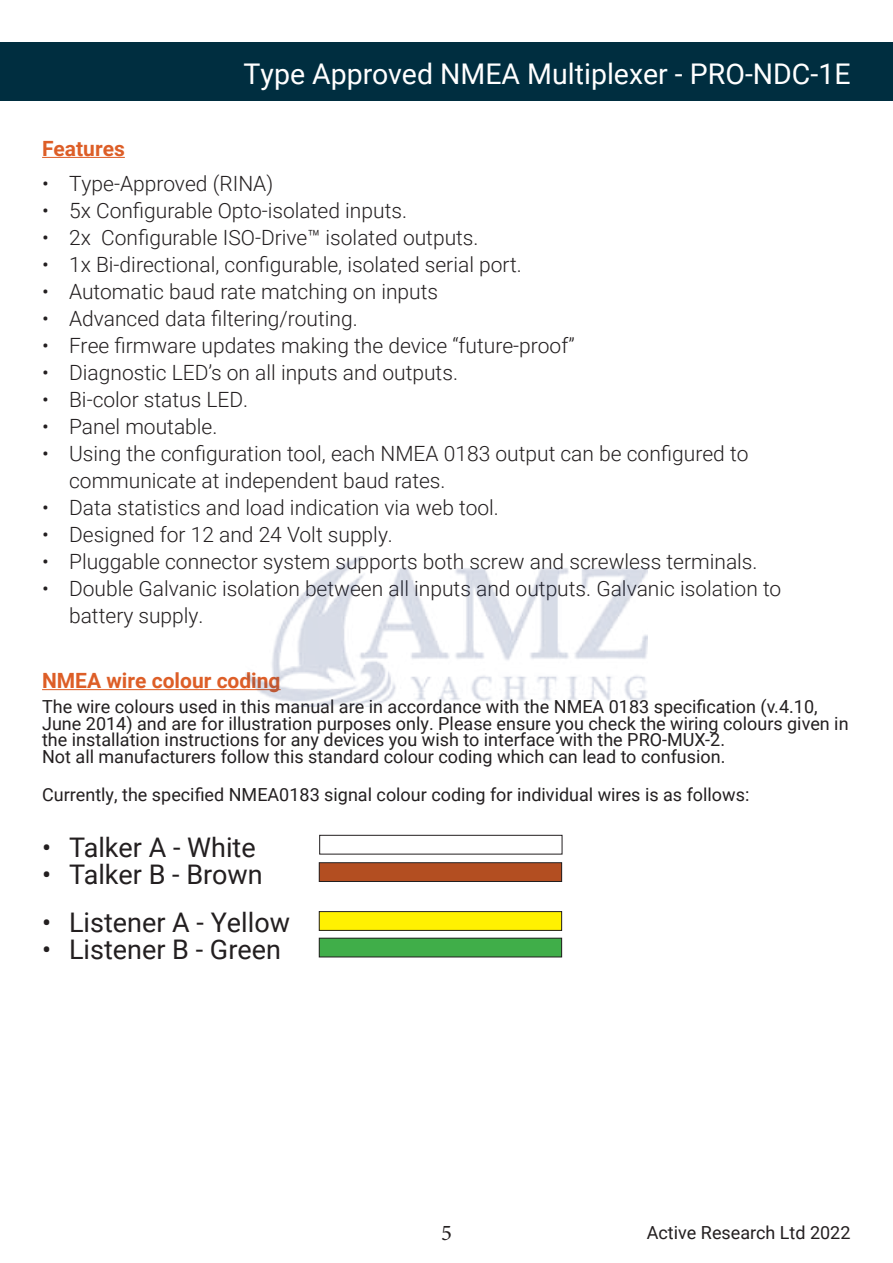
<style>
.page{position:relative;width:893px;height:1263px;background:#fff}
.page>*{position:absolute;margin:0;border:0;box-sizing:border-box;transform-origin:0 0}
.t1{font:28.5px "Roboto";color:#fff}
.t2{font:27px "Roboto";color:#231f20}
.t3{font:22.5px "Minion Pro";color:#231f20}
.t4{font:300 21px/27px "Roboto";color:#231f20}
.t5{font:700 21px "Roboto";color:#dd5e27}
.t6{font:18px/16.5px "Roboto";color:#231f20}
.s1{font-family:"Avenir LT";font-size:18px}
</style>
<div class="page">
<div style="left:0;top:43px;width:893px;height:58px;background:#002e40"></div>
<hr style="left:42px;top:157px;width:83px;height:1px;background:#dd5e27">
<hr style="left:42px;top:689px;width:239px;height:1px;background:#dd5e27">
<div style="left:319px;top:835px;width:243px;height:19px;border:1px solid #231f20"></div>
<div style="left:319px;top:863px;width:243px;height:18px;background:#b34e21"></div>
<div style="left:319px;top:862px;width:243px;height:20px;border:1px solid #231f20"></div>
<div style="left:319px;top:911px;width:243px;height:19px;background:#fff101"></div>
<div style="left:319px;top:911px;width:243px;height:20px;border:1px solid #231f20"></div>
<div style="left:319px;top:938px;width:243px;height:19px;background:#40ae49"></div>
<div style="left:319px;top:938px;width:243px;height:19px;border:1px solid #231f20"></div>
<img style="left:245px;top:556px;width:402px;height:150px">
<h1 class="t1" style="left:244px;top:53px;width:608px">Type Approved NMEA Multiplexer - PRO-NDC-1E</h1>
<p class="t5" style="left:42px;top:134px;width:84px">Features</p>
<p class="t4" style="left:42px;top:170px;width:233px">• Type-Approved (RINA)</p>
<p class="t4" style="left:42px;top:197px;width:366px">• 5x Configurable Opto-isolated inputs.</p>
<p class="t4" style="left:42px;top:224px;width:438px">• 2x Configurable ISO-Drive™ isolated outputs.</p>
<p class="t4" style="left:42px;top:251px;width:481px">• 1x Bi-directional, configurable, isolated serial port<span class="s1">.</span></p>
<p class="t4" style="left:42px;top:278px;width:397px">• Automatic baud rate matching on inputs</p>
<p class="t4" style="left:42px;top:305px;width:317px">• Advanced data filtering/routing.</p>
<p class="t4" style="left:42px;top:332px;width:534px">• Free firmware updates making the device “future-proof”</p>
<p class="t4" style="left:42px;top:359px;width:417px">• Diagnostic LED’s on all inputs and outputs.</p>
<p class="t4" style="left:42px;top:386px;width:208px">• Bi-color status LED.</p>
<p class="t4" style="left:42px;top:413px;width:177px">• Panel moutable.</p>
<p class="t4" style="left:69px;top:440px;width:681px;text-indent:-27px">• Using the configuration tool, each NMEA 0183 output can be configured to communicate at independent baud rates.</p>
<p class="t4" style="left:42px;top:494px;width:458px">• Data statistics and load indication via web tool.</p>
<p class="t4" style="left:42px;top:521px;width:352px">• Designed for 12 and 24 Volt supply.</p>
<p class="t4" style="left:42px;top:548px;width:717px">• Pluggable connector system supports both screw and screwless terminals.</p>
<p class="t4" style="left:69px;top:575px;width:714px;text-indent:-27px">• Double Galvanic isolation between all inputs and outputs. Galvanic isolation to battery supply.</p>
<p class="t5" style="left:42px;top:666px;width:240px">NMEA wire colour coding</p>
<p class="t6" style="left:42px;top:698px;width:808px">The wire colours used in this manual are in accordance with the NMEA 0183 specification (v.4.10, June 2014) and are for illustration purposes only. Please ensure you check the wiring colours given in the installation instructions for any devices you wish to interface with the PRO-MUX-2.<br>Not all manufacturers follow this standard colour coding which can lead to confusion.</p>
<p class="t6" style="left:42px;top:785px;width:709px">Currently, the specified NMEA0183 signal colour coding for individual wires is as follows:</p>
<p class="t2" style="left:42px;top:828px;width:215px">• Talker A - White</p>
<p class="t2" style="left:42px;top:855px;width:222px">• Talker B - Brown</p>
<p class="t2" style="left:42px;top:903px;width:249px">• Listener A - Yellow</p>
<p class="t2" style="left:42px;top:930px;width:240px">• Listener B - Green</p>
<p class="t3" style="left:441px;top:1218px;width:12px">5</p>
<p class="t6" style="left:647px;top:1224px;width:205px">Active Research Ltd 2022</p>
</div>
